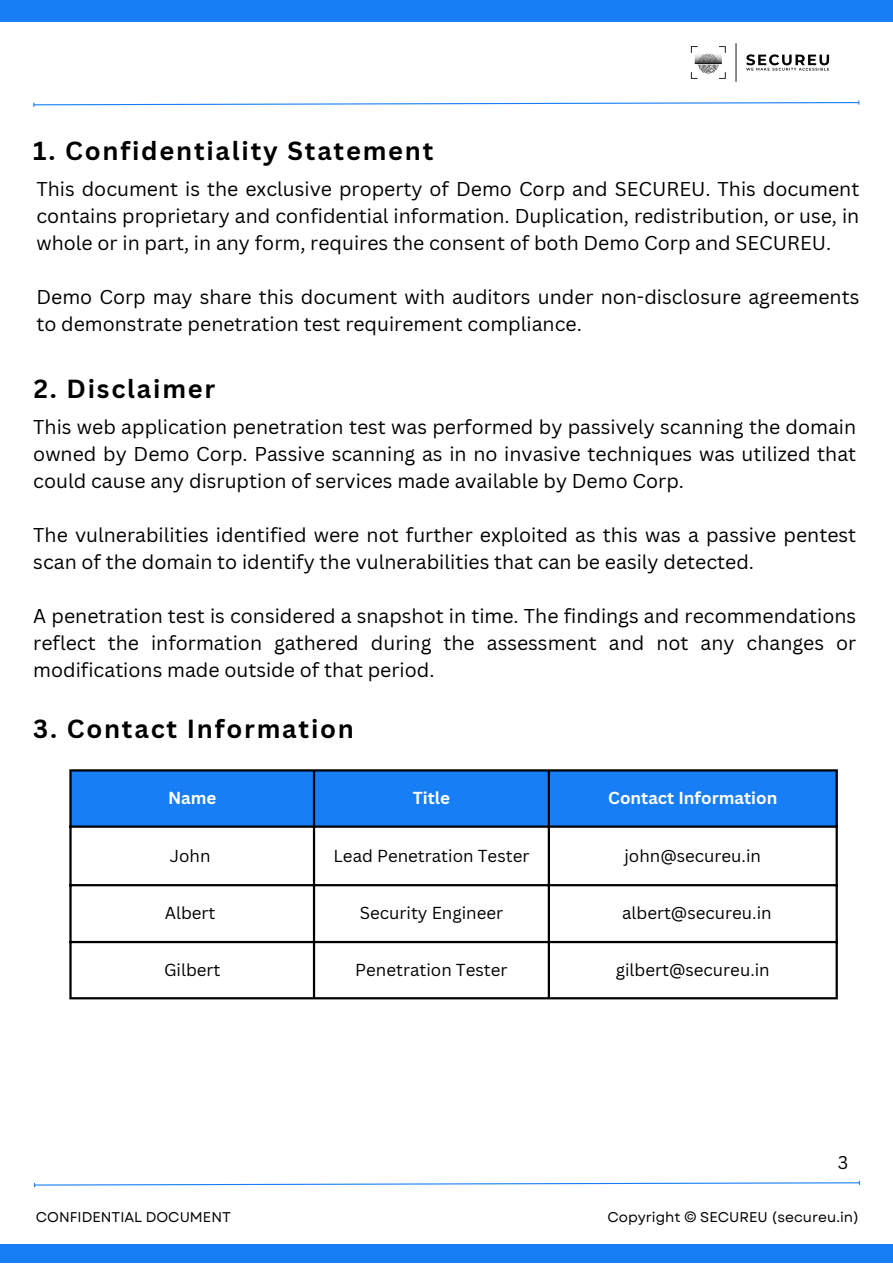
<style>
.page{position:relative;width:893px;height:1264px;background:#fff}
.page>*{position:absolute;margin:0;border:0;box-sizing:border-box;transform-origin:0 0}
.t1{font:700 25.5px "Canva Sans";letter-spacing:.07em;color:#000}
.t2{font:19.5px/27px "Canva Sans";color:#000;text-align:justify}
.t3{font:18px "Canva Sans";color:#000}
.t4{font:16.95px "Canva Sans";color:#000}
.t5{font:700 16.95px "Canva Sans";color:#fff}
.t6{font:14.1px "Garet";color:#000}
</style>
<div class="page">
<div style="left:0;top:0;width:892px;height:22px;background:#187ef6"></div>
<div style="left:0;top:1243px;width:892px;height:19px;background:#187ef6"></div>
<img style="left:690px;top:43px;width:140px;height:39px">
<svg style="left:33px;top:101px;width:826px;height:5px"></svg>
<svg style="left:34px;top:1181px;width:826px;height:5px"></svg>
<div style="left:72px;top:771px;width:763px;height:54px;background:#187ef6"></div>
<hr style="left:69px;top:771px;width:3px;height:226px;background:#000">
<hr style="left:313px;top:771px;width:2px;height:226px;background:#000">
<hr style="left:547px;top:771px;width:3px;height:226px;background:#000">
<hr style="left:835px;top:771px;width:2px;height:226px;background:#000">
<hr style="left:69px;top:769px;width:768px;height:2px;background:#000">
<hr style="left:69px;top:825px;width:768px;height:2px;background:#000">
<hr style="left:69px;top:884px;width:768px;height:2px;background:#000">
<hr style="left:69px;top:940px;width:768px;height:3px;background:#000">
<hr style="left:69px;top:997px;width:768px;height:2px;background:#000">
<p class="t1" style="left:33px;top:133px;width:401px">1. Confidentiality Statement</p>
<p class="t2" style="left:36px;top:175px;width:824px">This document is the exclusive property of Demo Corp and SECUREU. This document contains proprietary and confidential information. Duplication, redistribution, or use, in whole or in part, in any form, requires the consent of both Demo Corp and SECUREU.</p>
<p class="t2" style="left:36px;top:282px;width:824px">Demo Corp may share this document with auditors under non-disclosure agreements to demonstrate penetration test requirement compliance.</p>
<p class="t1" style="left:34px;top:370px;width:183px">2. Disclaimer</p>
<p class="t2" style="left:33px;top:412px;width:824px">This web application penetration test was performed by passively scanning the domain owned by Demo Corp. Passive scanning as in no invasive techniques was utilized that could cause any disruption of services made available by Demo Corp.</p>
<p class="t2" style="left:33px;top:520px;width:824px">The vulnerabilities identified were not further exploited as this was a passive pentest scan of the domain to identify the vulnerabilities that can be easily detected.</p>
<p class="t2" style="left:33px;top:601px;width:824px">A penetration test is considered a snapshot in time. The findings and recommendations reflect the information gathered during the assessment and not any changes or modifications made outside of that period.</p>
<p class="t1" style="left:33px;top:711px;width:322px">3. Contact Information</p>
<p class="t5" style="left:168px;top:786px;width:50px">Name</p>
<p class="t5" style="left:413px;top:786px;width:39px">Title</p>
<p class="t5" style="left:608px;top:786px;width:170px">Contact Information</p>
<p class="t4" style="left:170px;top:843px;width:42px">John</p>
<p class="t4" style="left:333px;top:843px;width:197px">Lead Penetration Tester</p>
<p class="t4" style="left:624px;top:843px;width:138px">john@secureu.in</p>
<p class="t4" style="left:165px;top:900px;width:52px">Albert</p>
<p class="t4" style="left:360px;top:900px;width:145px">Security Engineer</p>
<p class="t4" style="left:622px;top:900px;width:151px">albert@secureu.in</p>
<p class="t4" style="left:164px;top:957px;width:58px">Gilbert</p>
<p class="t4" style="left:355px;top:957px;width:154px">Penetration Tester</p>
<p class="t4" style="left:615px;top:957px;width:155px">gilbert@secureu.in</p>
<p class="t3" style="left:837px;top:1149px;width:12px">3</p>
<p class="t6" style="left:36px;top:1207px;width:197px">CONFIDENTIAL DOCUMENT</p>
<p class="t6" style="left:607px;top:1207px;width:253px">Copyright © SECUREU (secureu.in)</p>
</div>
